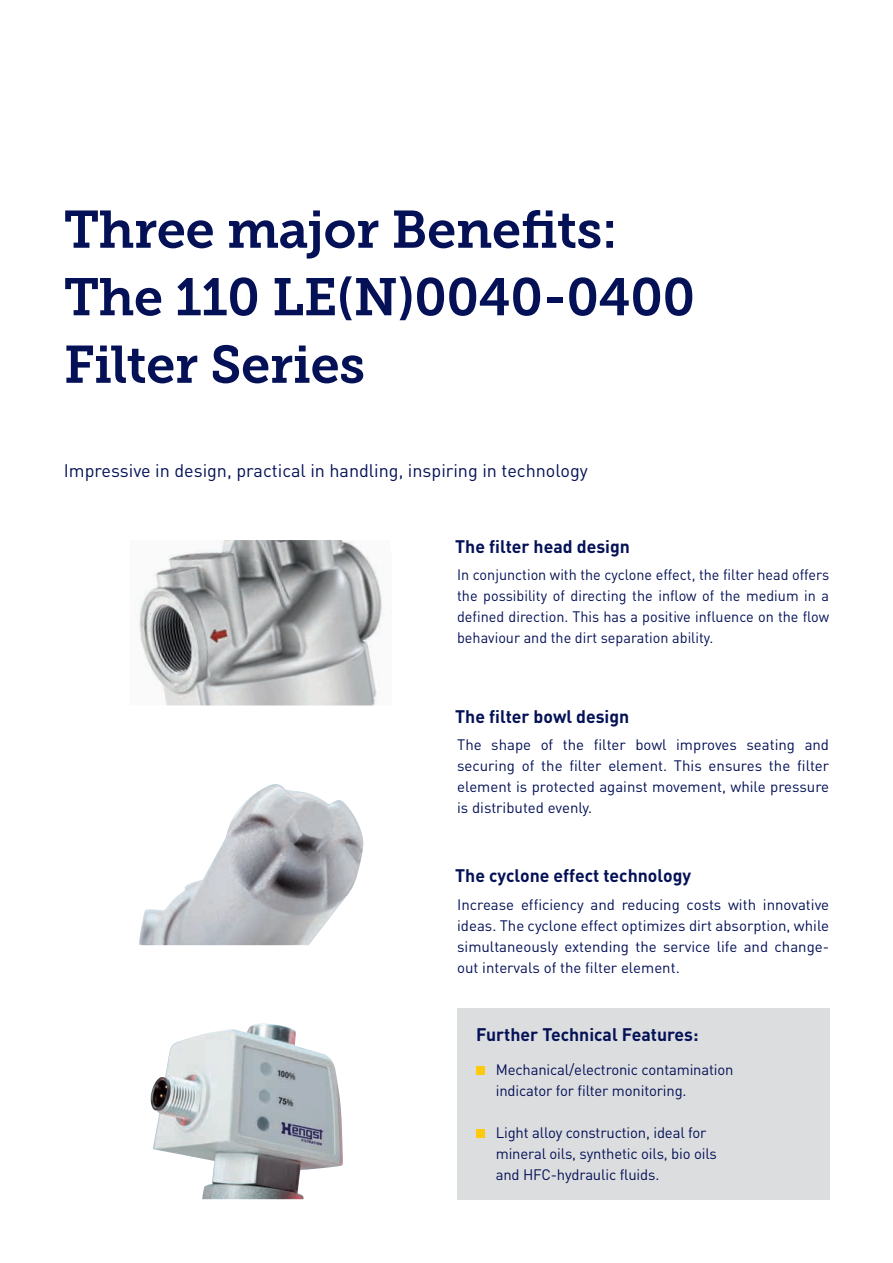
<style>
.page{position:relative;width:893px;height:1263px;background:#fff}
.page>*{position:absolute;margin:0;border:0;box-sizing:border-box;transform-origin:0 0}
.t1{font:52.5px/67.5px "Museo Slab 700";letter-spacing:-.01em;color:#041156}
.t2{font:700 18px "DIN Pro";color:#041156}
.t3{font:18px "DIN Pro";color:#041156}
.t4{font:15px/21px "DIN Pro";letter-spacing:-.01em;color:#041156;text-align:justify}
.t5{font:15px/21px "DIN Pro";letter-spacing:-.01em;color:#041156;text-align:justify;scale:.96 1}
</style>
<div class="page">
<div style="left:457px;top:1008px;width:372px;height:191px;background:#dcdddf"></div>
<div style="left:476px;top:1066px;width:9px;height:8px;background:#feca0a"></div>
<div style="left:476px;top:1129px;width:9px;height:8px;background:#feca0a"></div>
<img style="left:150px;top:1024px;width:193px;height:175px">
<img style="left:139px;top:784px;width:225px;height:161px">
<img style="left:134px;top:540px;width:250px;height:165px">
<h1 class="t1" style="left:64px;top:196px;width:633px">Three major Benefits:<br>The 110 LE(N)0040-0400<br>Filter Series</h1>
<p class="t3" style="left:64px;top:457px;width:526px">Impressive in design, practical in handling, inspiring in technology</p>
<p class="t2" style="left:455px;top:531px;width:176px">The filter head design</p>
<p class="t5" style="left:457px;top:563px;width:389px">In conjunction with the cyclone effect, the filter head offers the possibility of directing the inflow of the medium in a defined direction. This has a positive influence on the flow behaviour and the dirt separation ability.</p>
<p class="t2" style="left:455px;top:701px;width:176px">The filter bowl design</p>
<p class="t4" style="left:457px;top:733px;width:374px">The shape of the filter bowl improves seating and securing of the filter element. This ensures the filter element is protected against movement, while pressure is distributed evenly.</p>
<p class="t2" style="left:455px;top:861px;width:238px">The cyclone effect technology</p>
<p class="t4" style="left:457px;top:892px;width:374px">Increase efficiency and reducing costs with innovative ideas. The cyclone effect optimizes dirt absorption, while simultaneously extending the service life and change&shy;out intervals of the filter element.</p>
<p class="t2" style="left:476px;top:1019px;width:224px">Further Technical Features:</p>
<p class="t4" style="left:496px;top:1058px;width:239px">Mechanical/electronic contamination indicator for filter monitoring.</p>
<p class="t4" style="left:496px;top:1121px;width:223px;text-align:left">Light alloy construction, ideal for mineral oils, synthetic oils, bio oils and HFC-hydraulic fluids.</p>
</div>
